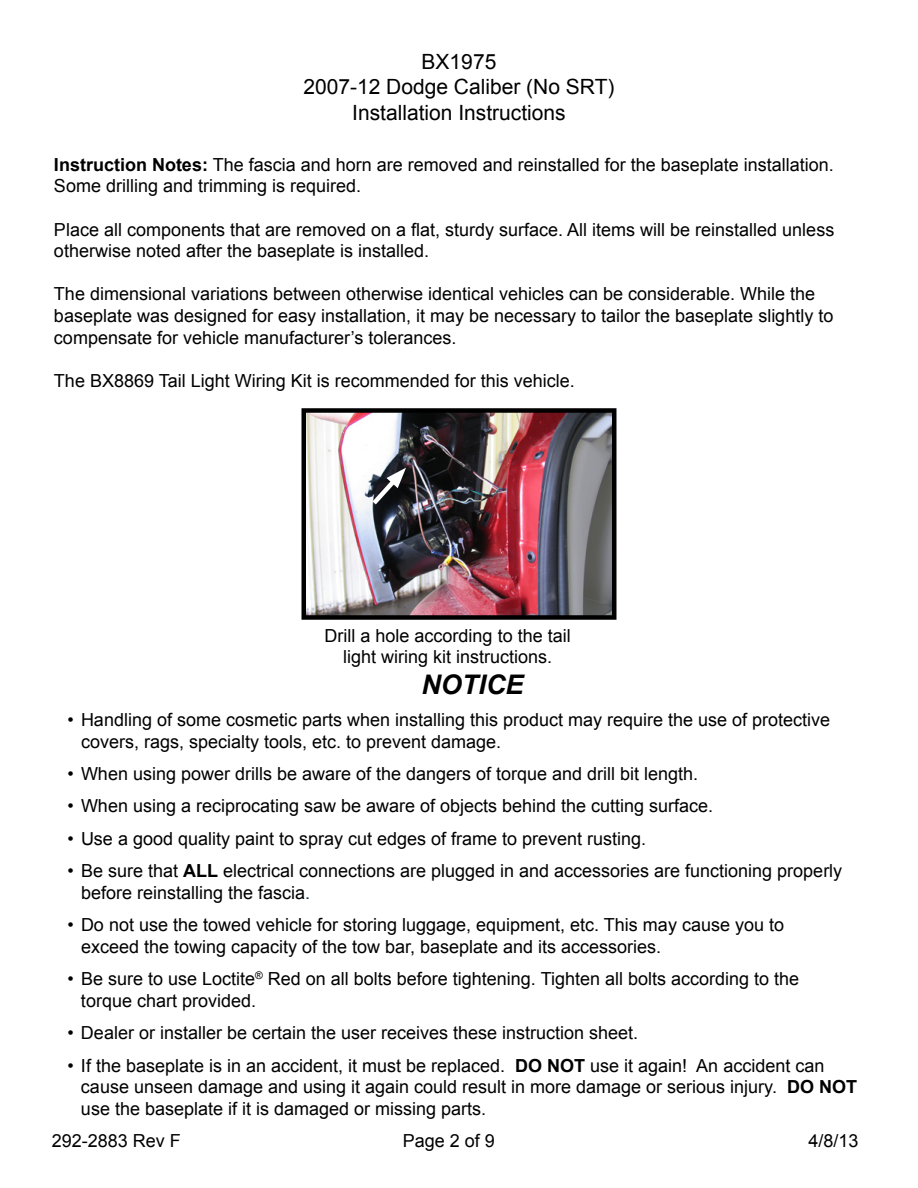
<style>
.page{position:relative;width:918px;height:1188px;background:#fff}
.page>*{position:absolute;margin:0;border:0;box-sizing:border-box;transform-origin:0 0}
.t1{font:italic 700 27px "Arial";color:#000}
.t2{font:21px/25.2px "Arial";color:#000;text-align:center}
.t3{font:18px/21.6px "Arial";color:#000}
.s1{font-weight:700}
.s2{color:#002d62}
</style>
<div class="page">
<img style="left:307px;top:413px;width:304px;height:202px">
<div style="left:302px;top:408px;width:314px;height:212px;border:4px solid #000"></div>
<svg style="left:368px;top:468px;width:38px;height:41px"></svg>
<p class="t2" style="left:303px;top:50px;width:313px">BX1975<br>2007-12 Dodge Caliber (No SRT)<br>Installation Instructions</p>
<p class="t3" style="left:54px;top:154px;width:781px"><span class="s1">Instruction Notes:</span> The fascia and horn are removed and reinstalled for the baseplate installation.<br>Some drilling and trimming is required.</p>
<p class="t3" style="left:54px;top:219px;width:782px">Place all components that are removed on a flat, sturdy surface. All items will be reinstalled unless otherwise noted after the baseplate is installed.</p>
<p class="t3" style="left:54px;top:283px;width:781px">The dimensional variations between otherwise identical vehicles can be considerable. While the baseplate was designed for easy installation, it may be necessary to tailor the baseplate slightly to compensate for vehicle manufacturer’s tolerances.</p>
<p class="t3" style="left:54px;top:370px;width:522px">The BX8869 Tail Light Wiring Kit is recommended for this vehicle.</p>
<p class="t3" style="left:325px;top:625px;width:248px;text-align:center">Drill a hole according to the tail light wiring kit instructions.</p>
<h1 class="t1" style="left:421px;top:666px;width:104px">NOTICE</h1>
<p class="t3" style="left:81px;top:709px;width:751px;text-indent:-14px">• Handling of some cosmetic parts when installing this product may require the use of protective covers, rags, specialty tools, etc. to prevent damage.</p>
<p class="t3" style="left:68px;top:763px;width:632px">• When using power drills be aware of the dangers of torque and drill bit length.</p>
<p class="t3" style="left:68px;top:795px;width:647px">• When using a reciprocating saw be aware of objects behind the cutting surface.</p>
<p class="t3" style="left:68px;top:828px;width:580px">• Use a good quality paint to spray cut edges of frame to prevent rusting.</p>
<p class="t3" style="left:81px;top:860px;width:763px;text-indent:-14px">• Be sure that <span class="s1">ALL</span> electrical connections are plugged in and accessories are functioning properly before reinstalling the fascia<span class="s2">.</span></p>
<p class="t3" style="left:81px;top:914px;width:705px;text-indent:-14px">• Do not use the towed vehicle for storing luggage, equipment, etc. This may cause you to exceed the towing capacity of the tow bar, baseplate and its accessories.</p>
<p class="t3" style="left:81px;top:968px;width:720px;text-indent:-13px">• Be sure to use Loctite<sup>®</sup> Red on all bolts before tightening. Tighten all bolts according to the torque chart provided.</p>
<p class="t3" style="left:67px;top:1022px;width:572px">• Dealer or installer be certain the user receives these instruction sheet.</p>
<p class="t3" style="left:81px;top:1055px;width:778px;text-indent:-13px">• If the baseplate is in an accident, it must be replaced. <span class="s1">DO NOT</span> use it again! An accident can cause unseen damage and using it again could result in more damage or serious injury. <span class="s1">DO NOT </span>use the baseplate if it is damaged or missing parts.</p>
<p class="t3" style="left:52px;top:1130px;width:131px">292-2883 Rev F</p>
<p class="t3" style="left:403px;top:1130px;width:94px">Page 2 of 9</p>
<p class="t3" style="left:808px;top:1130px;width:52px">4/8/13</p>
</div>
